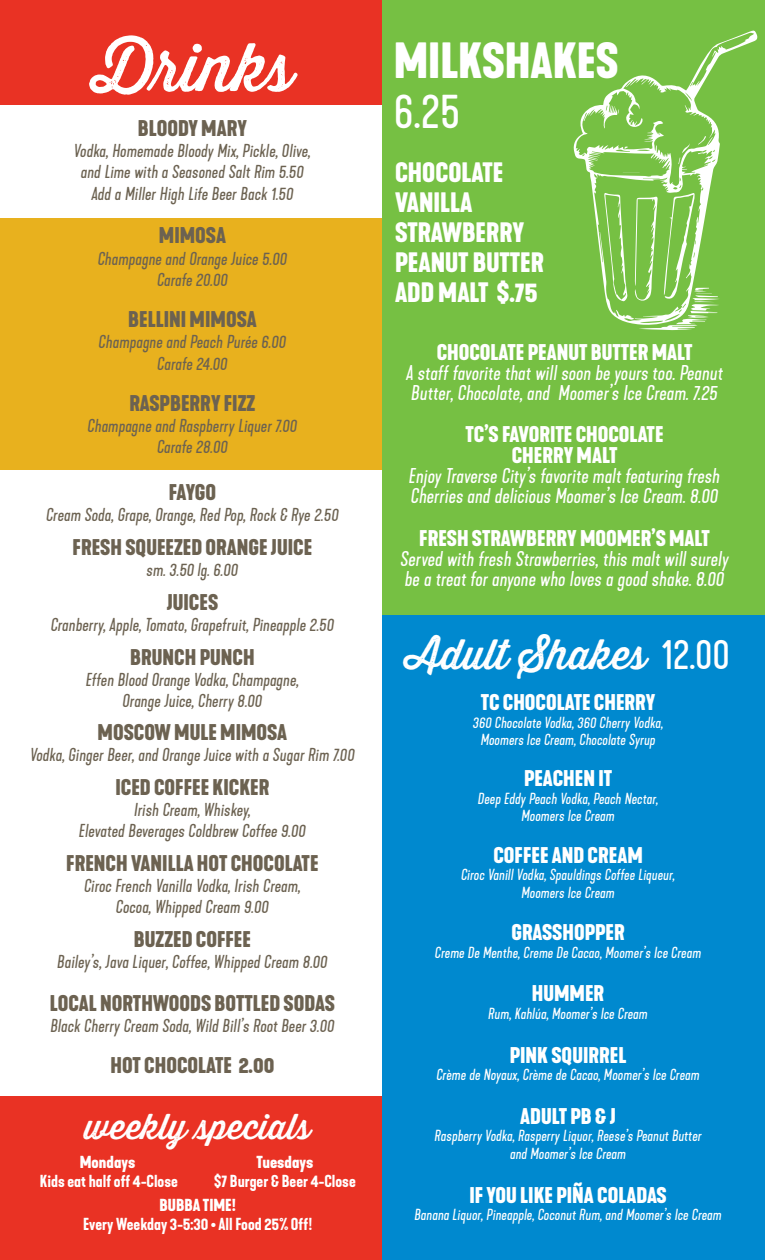
<style>
.page{position:relative;width:765px;height:1260px;background:#fff}
.page>*{position:absolute;margin:0;border:0;box-sizing:border-box;transform-origin:0 0}
.t1{font:66.25px "Thirsty Rough Reg";color:#fff}
.t2{font:700 47.5px "Kapra Neue";color:#fff}
.t3{font:47.5px "Kapra Neue";color:#fff}
.t4{font:41.25px "Thirsty Rough Reg";color:#fff}
.t5{font:35px "Thirsty Rough Reg";color:#fff}
.t6{font:700 26.25px/30px "Kapra Neue";color:#fff}
.t7{font:700 21.25px "Kapra Neue";color:#6c6251}
.t8{font:700 21.25px "Kapra Neue";color:#fff}
.t9{font:italic 20px/20px "Kapra Neue";color:#fff}
.t10{font:italic 17.5px/21.2px "Kapra Neue";color:#6c6251;text-align:center}
.t11{font:600 16.25px "Kapra Neue";color:#fff}
.t12{font:700 16.25px "Kapra Neue";color:#fff}
.t13{font:italic 15px/17.5px "Kapra Neue";color:#fff;text-align:center}
.s1{font-family:"Kapra Neue"}
</style>
<div class="page">
<div style="left:0;top:218px;width:382px;height:252px;background:#e8b11e"></div>
<div style="left:0;top:0;width:382px;height:104px;background:#e93224"></div>
<div style="left:0;top:1096px;width:382px;height:164px;background:#e93224"></div>
<div style="left:382px;top:0;width:383px;height:645px;background:#76c043"></div>
<div style="left:382px;top:615px;width:383px;height:645px;background:#0089cf"></div>
<svg style="left:573px;top:30px;width:185px;height:294px"></svg>
<svg style="left:635px;top:193px;width:85px;height:138px"></svg>
<svg style="left:604px;top:193px;width:24px;height:108px"></svg>
<svg style="left:698px;top:136px;width:8px;height:9px"></svg>
<svg style="left:678px;top:143px;width:12px;height:21px"></svg>
<svg style="left:624px;top:146px;width:4px;height:3px"></svg>
<svg style="left:623px;top:172px;width:19px;height:4px"></svg>
<p class="t1" style="left:91px;top:19px;width:206px">Drinks</p>
<p class="t7" style="left:138px;top:114px;width:110px">BLOODY MARY</p>
<p class="t10" style="left:74px;top:141px;width:239px">Vodka, Homemade Bloody Mix, Pickle, Olive,</p>
<p class="t10" style="left:81px;top:162px;width:225px">and Lime with a Seasoned Salt Rim 5.50<br>Add a Miller High Life Beer Back 1.50</p>
<p class="t7" style="left:159px;top:222px;width:69px">MIMOSA</p>
<p class="t10" style="left:98px;top:248px;width:191px">Champagne and Orange Juice 5.00</p>
<p class="t10" style="left:157px;top:269px;width:72px">Carafe 20.00</p>
<p class="t7" style="left:128px;top:305px;width:130px">BELLINI MIMOSA</p>
<p class="t10" style="left:99px;top:332px;width:189px">Champagne and Peach Purée 6.00</p>
<p class="t10" style="left:157px;top:353px;width:72px">Carafe 24.00</p>
<p class="t7" style="left:129px;top:389px;width:127px">RASPBERRY FIZZ</p>
<p class="t10" style="left:88px;top:416px;width:211px">Champagne and Raspberry Liquer 7.00</p>
<p class="t10" style="left:157px;top:437px;width:72px">Carafe 28.00</p>
<p class="t7" style="left:169px;top:478px;width:49px">FAYGO</p>
<p class="t10" style="left:46px;top:504px;width:294px">Cream Soda, Grape, Orange, Red Pop, Rock &amp; Rye 2.50</p>
<p class="t7" style="left:73px;top:533px;width:241px">FRESH SQUEEZED ORANGE JUICE</p>
<p class="t10" style="left:147px;top:559px;width:93px">sm. 3.50 lg. 6.00</p>
<p class="t7" style="left:167px;top:588px;width:53px">JUICES</p>
<p class="t10" style="left:51px;top:614px;width:285px">Cranberry, Apple, Tomato, Grapefruit, Pineapple 2.50</p>
<p class="t7" style="left:130px;top:643px;width:126px">BRUNCH PUNCH</p>
<p class="t10" style="left:86px;top:669px;width:215px">Effen Blood Orange Vodka, Champagne,</p>
<p class="t10" style="left:123px;top:691px;width:141px">Orange Juice, Cherry 8.00</p>
<p class="t7" style="left:98px;top:718px;width:191px">MOSCOW MULE MIMOSA</p>
<p class="t10" style="left:30px;top:744px;width:326px">Vodka, Ginger Beer, and Orange Juice with a Sugar Rim 7.00</p>
<p class="t7" style="left:115px;top:773px;width:155px">ICED COFFEE KICKER</p>
<p class="t10" style="left:79px;top:799px;width:228px">Irish Cream, Whiskey,<br>Elevated Beverages Coldbrew Coffee 9.00</p>
<p class="t7" style="left:66px;top:849px;width:254px">FRENCH VANILLA HOT CHOCOLATE</p>
<p class="t10" style="left:84px;top:876px;width:218px">Ciroc French Vanilla Vodka, Irish Cream,</p>
<p class="t10" style="left:116px;top:897px;width:154px">Cocoa, Whipped Cream 9.00</p>
<p class="t7" style="left:134px;top:925px;width:119px">BUZZED COFFEE</p>
<p class="t10" style="left:57px;top:952px;width:272px">Bailey’s, Java Liquer, Coffee, Whipped Cream 8.00</p>
<p class="t7" style="left:50px;top:989px;width:286px">LOCAL NORTHWOODS BOTTLED SODAS</p>
<p class="t10" style="left:50px;top:1016px;width:286px">Black Cherry Cream Soda, Wild Bill’s Root Beer 3.00</p>
<p class="t7" style="left:110px;top:1052px;width:165px">HOT CHOCOLATE 2.00</p>
<p class="t5" style="left:85px;top:1101px;width:229px">weekly specials</p>
<p class="t12" style="left:80px;top:1151px;width:57px">Mondays</p>
<p class="t11" style="left:40px;top:1171px;width:140px">Kids eat half off 4-Close</p>
<p class="t12" style="left:257px;top:1151px;width:58px">Tuesdays</p>
<p class="t11" style="left:214px;top:1171px;width:143px">$7 Burger &amp; Beer 4-Close</p>
<p class="t12" style="left:159px;top:1195px;width:78px">BUBBA TIME!</p>
<p class="t11" style="left:83px;top:1214px;width:231px">Every Weekday 3-5:30 • All Food 25% Off!</p>
<p class="t2" style="left:394px;top:29px;width:226px">MILKSHAKES</p>
<p class="t3" style="left:394px;top:82px;width:68px">6.25</p>
<p class="t6" style="left:395px;top:158px;width:151px">CHOCOLATE<br>VANILLA<br>STRAWBERRY<br>PEANUT BUTTER</p>
<p class="t6" style="left:395px;top:278px;width:144px">ADD MALT $.75</p>
<p class="t8" style="left:437px;top:338px;width:257px">CHOCOLATE PEANUT BUTTER MALT</p>
<p class="t9" style="left:406px;top:363px;width:318px">A staff favorite that will soon be yours too. Peanut<br>Butter, Chocolate, and Moomer’s Ice Cream. 7.25</p>
<p class="t8" style="left:466px;top:420px;width:199px">TC’S FAVORITE CHOCOLATE</p>
<p class="t8" style="left:512px;top:442px;width:107px">CHERRY MALT</p>
<p class="t9" style="left:409px;top:467px;width:313px">Enjoy Traverse City’s favorite malt featuring fresh<br>Cherries and delicious Moomer’s Ice Cream. 8.00</p>
<p class="t8" style="left:419px;top:524px;width:292px">FRESH STRAWBERRY MOOMER’S MALT</p>
<p class="t9" style="left:400px;top:549px;width:330px">Served with fresh Strawberries, this malt will surely be a treat for anyone who loves a good shake. 8.00</p>
<p class="t4" style="left:406px;top:624px;width:325px">Adult Shakes <span class="s1">12.00</span></p>
<p class="t8" style="left:481px;top:688px;width:176px">TC CHOCOLATE CHERRY</p>
<p class="t13" style="left:473px;top:714px;width:192px">360 Chocolate Vodka, 360 Cherry Vodka,<br>Moomers Ice Cream, Chocolate Syrup</p>
<p class="t8" style="left:524px;top:765px;width:90px">PEACHEN IT</p>
<p class="t13" style="left:478px;top:790px;width:182px">Deep Eddy Peach Vodka, Peach Nectar,</p>
<p class="t13" style="left:521px;top:807px;width:95px">Moomers Ice Cream</p>
<p class="t8" style="left:493px;top:841px;width:151px">COFFEE AND CREAM</p>
<p class="t13" style="left:461px;top:866px;width:216px">Ciroc Vanill Vodka, Spauldings Coffee Liqueur,<br>Moomers Ice Cream</p>
<p class="t8" style="left:511px;top:918px;width:115px">GRASSHOPPER</p>
<p class="t13" style="left:435px;top:944px;width:268px">Creme De Menthe, Creme De Cacao, Moomer’s Ice Cream</p>
<p class="t8" style="left:532px;top:980px;width:74px">HUMMER</p>
<p class="t13" style="left:488px;top:1005px;width:161px">Rum, Kahlúa, Moomer’s Ice Cream</p>
<p class="t8" style="left:510px;top:1041px;width:118px">PINK SQUIRREL</p>
<p class="t13" style="left:436px;top:1066px;width:265px">Crème de Noyaux, Crème de Cacao, Moomer’s Ice Cream</p>
<p class="t8" style="left:520px;top:1102px;width:97px">ADULT PB &amp; J</p>
<p class="t13" style="left:434px;top:1127px;width:269px">Raspberry Vodka, Rasperry Liquor, Reese’s Peanut Butter</p>
<p class="t13" style="left:510px;top:1145px;width:118px">and Moomer’s Ice Cream</p>
<p class="t8" style="left:469px;top:1181px;width:199px">IF YOU LIKE PIÑA COLADAS</p>
<p class="t13" style="left:414px;top:1206px;width:309px">Banana Liquor, Pineapple, Coconut Rum, and Moomer’s Ice Cream</p>
</div>
